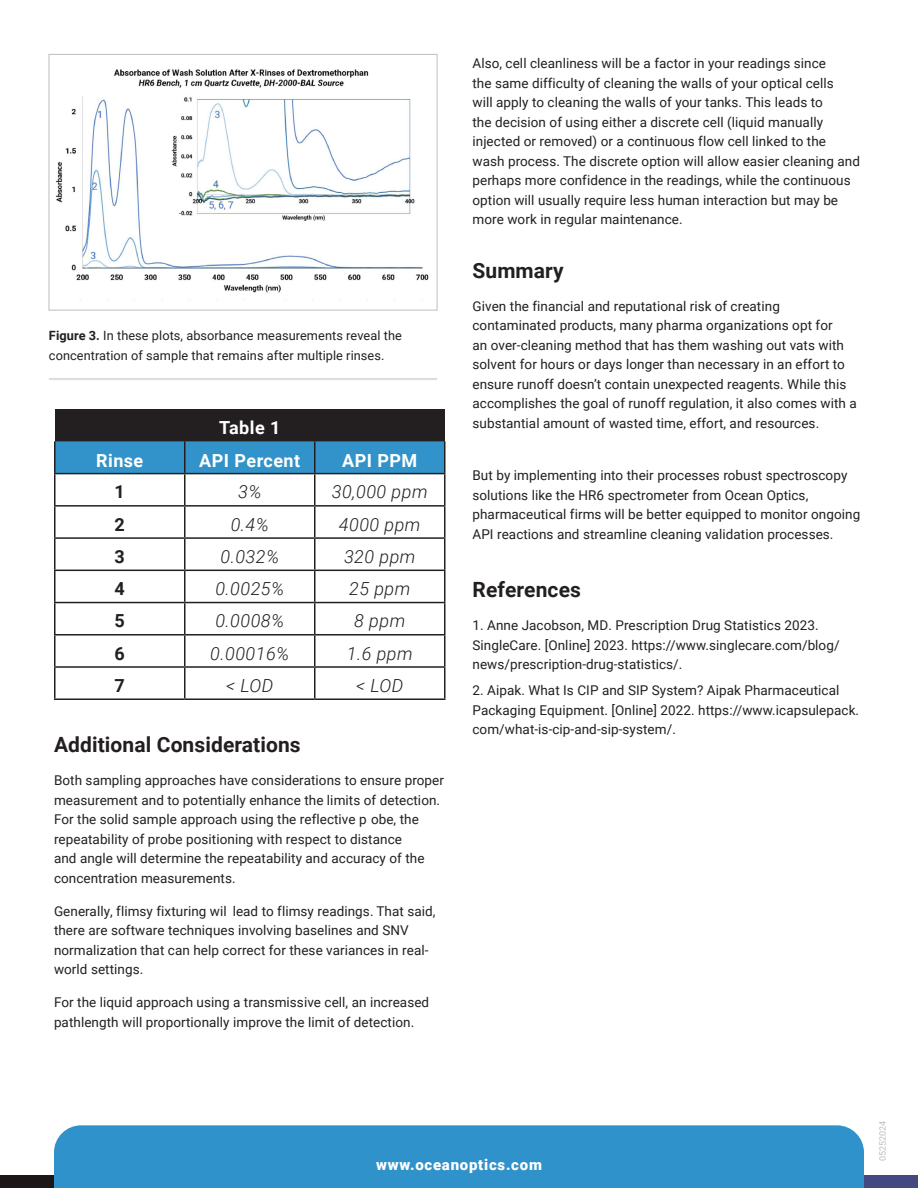
<style>
.page{position:relative;width:918px;height:1188px;background:#fff}
.page>*{position:absolute;margin:0;border:0;box-sizing:border-box;transform-origin:0 0}
.t1{font:700 21px "Roboto";letter-spacing:.005em;color:#231f20}
.Sub_Headline{font:italic 300 18px "Roboto";letter-spacing:.025em;color:#231f20}
.Sub_Headline-2{font:700 18px "Roboto";letter-spacing:.025em;color:#fff}
.Sub_Headline-3{font:700 18px "Roboto";color:#231f20}
.t2{font:900 15px "Roboto";letter-spacing:.05em;color:#fff}
.t3{font:13.5px/19.5px "Roboto";letter-spacing:.005em;color:#231f20}
.t4{font:12.75px/19.5px "Roboto";letter-spacing:.005em;color:#231f20}
.t5{font:9px "Roboto";color:#bebec0}
.s1{font-weight:700}
</style>
<div class="page">
<div style="left:0;top:1175px;width:918px;height:13px;background:#1c1617"></div>
<div style="left:694px;top:1175px;width:224px;height:13px;background:#444982"></div>
<div style="left:54px;top:1125px;width:810px;height:63px;background:#3092ca"></div>
<hr style="left:49px;top:378px;width:388px;height:1px;background:#dcdcdd">
<hr style="left:49px;top:379px;width:388px;height:1px;background:#dcdcdd">
<img style="left:55px;top:69px;width:374px;height:231px">
<div style="left:49px;top:54px;width:388px;height:256px;border:1px solid #bebec0"></div>
<div style="left:55px;top:409px;width:390px;height:32px;background:#231f20"></div>
<div style="left:56px;top:441px;width:388px;height:32px;background:#3193c9"></div>
<hr style="left:54px;top:441px;width:2px;height:32px;background:#231f20">
<hr style="left:184px;top:441px;width:2px;height:32px;background:#231f20">
<hr style="left:314px;top:441px;width:1px;height:32px;background:#231f20">
<hr style="left:444px;top:441px;width:2px;height:32px;background:#231f20">
<hr style="left:54px;top:473px;width:131px;height:1px;background:#231f20">
<hr style="left:54px;top:474px;width:2px;height:31px;background:#231f20">
<hr style="left:185px;top:473px;width:130px;height:1px;background:#231f20">
<hr style="left:184px;top:474px;width:2px;height:31px;background:#231f20">
<hr style="left:315px;top:473px;width:131px;height:1px;background:#231f20">
<hr style="left:314px;top:474px;width:1px;height:31px;background:#231f20">
<hr style="left:444px;top:474px;width:2px;height:31px;background:#231f20">
<hr style="left:54px;top:505px;width:131px;height:2px;background:#231f20">
<hr style="left:54px;top:507px;width:2px;height:30px;background:#231f20">
<hr style="left:185px;top:505px;width:130px;height:2px;background:#231f20">
<hr style="left:184px;top:507px;width:2px;height:30px;background:#231f20">
<hr style="left:315px;top:505px;width:131px;height:2px;background:#231f20">
<hr style="left:314px;top:507px;width:1px;height:30px;background:#231f20">
<hr style="left:444px;top:507px;width:2px;height:30px;background:#231f20">
<hr style="left:54px;top:537px;width:131px;height:2px;background:#231f20">
<hr style="left:54px;top:539px;width:2px;height:31px;background:#231f20">
<hr style="left:185px;top:537px;width:130px;height:2px;background:#231f20">
<hr style="left:184px;top:539px;width:2px;height:31px;background:#231f20">
<hr style="left:315px;top:537px;width:131px;height:2px;background:#231f20">
<hr style="left:314px;top:539px;width:1px;height:31px;background:#231f20">
<hr style="left:444px;top:539px;width:2px;height:31px;background:#231f20">
<hr style="left:54px;top:570px;width:131px;height:1px;background:#231f20">
<hr style="left:54px;top:571px;width:2px;height:31px;background:#231f20">
<hr style="left:185px;top:570px;width:130px;height:1px;background:#231f20">
<hr style="left:184px;top:571px;width:2px;height:31px;background:#231f20">
<hr style="left:315px;top:570px;width:131px;height:1px;background:#231f20">
<hr style="left:314px;top:571px;width:1px;height:31px;background:#231f20">
<hr style="left:444px;top:571px;width:2px;height:31px;background:#231f20">
<hr style="left:54px;top:602px;width:131px;height:1px;background:#231f20">
<hr style="left:54px;top:603px;width:2px;height:31px;background:#231f20">
<hr style="left:185px;top:602px;width:130px;height:1px;background:#231f20">
<hr style="left:184px;top:603px;width:2px;height:31px;background:#231f20">
<hr style="left:315px;top:602px;width:131px;height:1px;background:#231f20">
<hr style="left:314px;top:603px;width:1px;height:31px;background:#231f20">
<hr style="left:444px;top:603px;width:2px;height:31px;background:#231f20">
<hr style="left:54px;top:634px;width:131px;height:2px;background:#231f20">
<hr style="left:54px;top:636px;width:2px;height:30px;background:#231f20">
<hr style="left:185px;top:634px;width:130px;height:2px;background:#231f20">
<hr style="left:184px;top:636px;width:2px;height:30px;background:#231f20">
<hr style="left:315px;top:634px;width:131px;height:2px;background:#231f20">
<hr style="left:314px;top:636px;width:1px;height:30px;background:#231f20">
<hr style="left:444px;top:636px;width:2px;height:30px;background:#231f20">
<hr style="left:54px;top:666px;width:131px;height:2px;background:#231f20">
<hr style="left:54px;top:668px;width:2px;height:30px;background:#231f20">
<hr style="left:185px;top:666px;width:130px;height:2px;background:#231f20">
<hr style="left:184px;top:668px;width:2px;height:30px;background:#231f20">
<hr style="left:315px;top:666px;width:131px;height:2px;background:#231f20">
<hr style="left:314px;top:668px;width:1px;height:30px;background:#231f20">
<hr style="left:444px;top:668px;width:2px;height:30px;background:#231f20">
<hr style="left:54px;top:698px;width:131px;height:2px;background:#231f20">
<hr style="left:185px;top:698px;width:130px;height:2px;background:#231f20">
<hr style="left:315px;top:698px;width:131px;height:2px;background:#231f20">
<p class="t4" style="left:49px;top:326px;width:354px"><span class="s1">Figure 3.</span> In these plots, absorbance measurements reveal the concentration of sample that remains after multiple rinses.</p>
<p class="Sub_Headline-2" style="left:219px;top:415px;width:63px">Table 1</p>
<p class="Sub_Headline-2" style="left:96px;top:448px;width:49px">Rinse</p>
<p class="Sub_Headline-2" style="left:199px;top:448px;width:102px">API Percent</p>
<p class="Sub_Headline-2" style="left:342px;top:448px;width:77px">API PPM</p>
<p class="Sub_Headline-3" style="left:115px;top:479px;width:12px">1</p>
<p class="Sub_Headline" style="left:238px;top:479px;width:25px">3%</p>
<p class="Sub_Headline" style="left:332px;top:479px;width:97px">30,000 ppm</p>
<p class="Sub_Headline-3" style="left:115px;top:512px;width:12px">2</p>
<p class="Sub_Headline" style="left:231px;top:512px;width:40px">0.4%</p>
<p class="Sub_Headline" style="left:339px;top:512px;width:83px">4000 ppm</p>
<p class="Sub_Headline-3" style="left:115px;top:544px;width:12px">3</p>
<p class="Sub_Headline" style="left:220px;top:544px;width:60px">0.032%</p>
<p class="Sub_Headline" style="left:344px;top:544px;width:73px">320 ppm</p>
<p class="Sub_Headline-3" style="left:115px;top:576px;width:12px">4</p>
<p class="Sub_Headline" style="left:215px;top:576px;width:70px">0.0025%</p>
<p class="Sub_Headline" style="left:349px;top:576px;width:63px">25 ppm</p>
<p class="Sub_Headline-3" style="left:115px;top:608px;width:12px">5</p>
<p class="Sub_Headline" style="left:215px;top:608px;width:70px">0.0008%</p>
<p class="Sub_Headline" style="left:354px;top:608px;width:52px">8 ppm</p>
<p class="Sub_Headline-3" style="left:115px;top:641px;width:12px">6</p>
<p class="Sub_Headline" style="left:210px;top:641px;width:80px">0.00016%</p>
<p class="Sub_Headline" style="left:347px;top:641px;width:67px">1.6 ppm</p>
<p class="Sub_Headline-3" style="left:115px;top:673px;width:12px">7</p>
<p class="Sub_Headline" style="left:226px;top:673px;width:49px">&lt; LOD</p>
<p class="Sub_Headline" style="left:356px;top:673px;width:49px">&lt; LOD</p>
<p class="t1" style="left:54px;top:730px;width:248px">Additional Considerations</p>
<p class="t3" style="left:54px;top:770px;width:392px">Both sampling approaches have considerations to ensure proper measurement and to potentially enhance the limits of detection.<br>For the solid sample approach using the reflective p obe, the repeatability of probe positioning with respect to distance<br>and angle will determine the repeatability and accuracy of the concentration measurements.</p>
<p class="t3" style="left:54px;top:901px;width:383px">Generally, flimsy fixturing wil lead to flimsy readings. That said, there are software techniques involving baselines and SNV normalization that can help correct for these variances in real&shy;world settings.</p>
<p class="t3" style="left:54px;top:992px;width:377px">For the liquid approach using a transmissive cell, an increased pathlength will proportionally improve the limit of detection.</p>
<p class="t3" style="left:472px;top:53px;width:389px">Also, cell cleanliness will be a factor in your readings since<br>the same difficulty of cleaning the walls of your optical cells<br>will apply to cleaning the walls of your tanks. This leads to<br>the decision of using either a discrete cell (liquid manually injected or removed) or a continuous flow cell linked to the wash process. The discrete option will allow easier cleaning and perhaps more confidence in the readings, while the continuous option will usually require less human interaction but may be more work in regular maintenance.</p>
<p class="t1" style="left:472px;top:256px;width:93px">Summary</p>
<p class="t3" style="left:472px;top:296px;width:386px">Given the financial and reputational risk of creating contaminated products, many pharma organizations opt for<br>an over-cleaning method that has them washing out vats with solvent for hours or days longer than necessary in an effort to ensure runoff doesn’t contain unexpected reagents. While this accomplishes the goal of runoff regulation, it also comes with a substantial amount of wasted time, effort, and resources.</p>
<p class="t3" style="left:472px;top:465px;width:389px">But by implementing into their processes robust spectroscopy solutions like the HR6 spectrometer from Ocean Optics, pharmaceutical firms will be better equipped to monitor ongoing API reactions and streamline cleaning validation processes.</p>
<p class="t1" style="left:472px;top:575px;width:110px">References</p>
<p class="t3" style="left:472px;top:615px;width:369px">1. Anne Jacobson, MD. Prescription Drug Statistics 2023.<br>SingleCare. [Online] 2023. https://www.singlecare.com/blog/ news/prescription-drug-statistics/.</p>
<p class="t3" style="left:472px;top:680px;width:388px">2. Aipak. What Is CIP and SIP System? Aipak Pharmaceutical<br>Packaging Equipment. [Online] 2022. https://www.icapsulepack. com/what-is-cip-and-sip-system/.</p>
<p class="t2" style="left:376px;top:1154px;width:167px">www.oceanoptics.com</p>
<p class="t5" style="left:876px;top:1161px;width:42px;rotate:-90deg">05252024</p>
</div>
